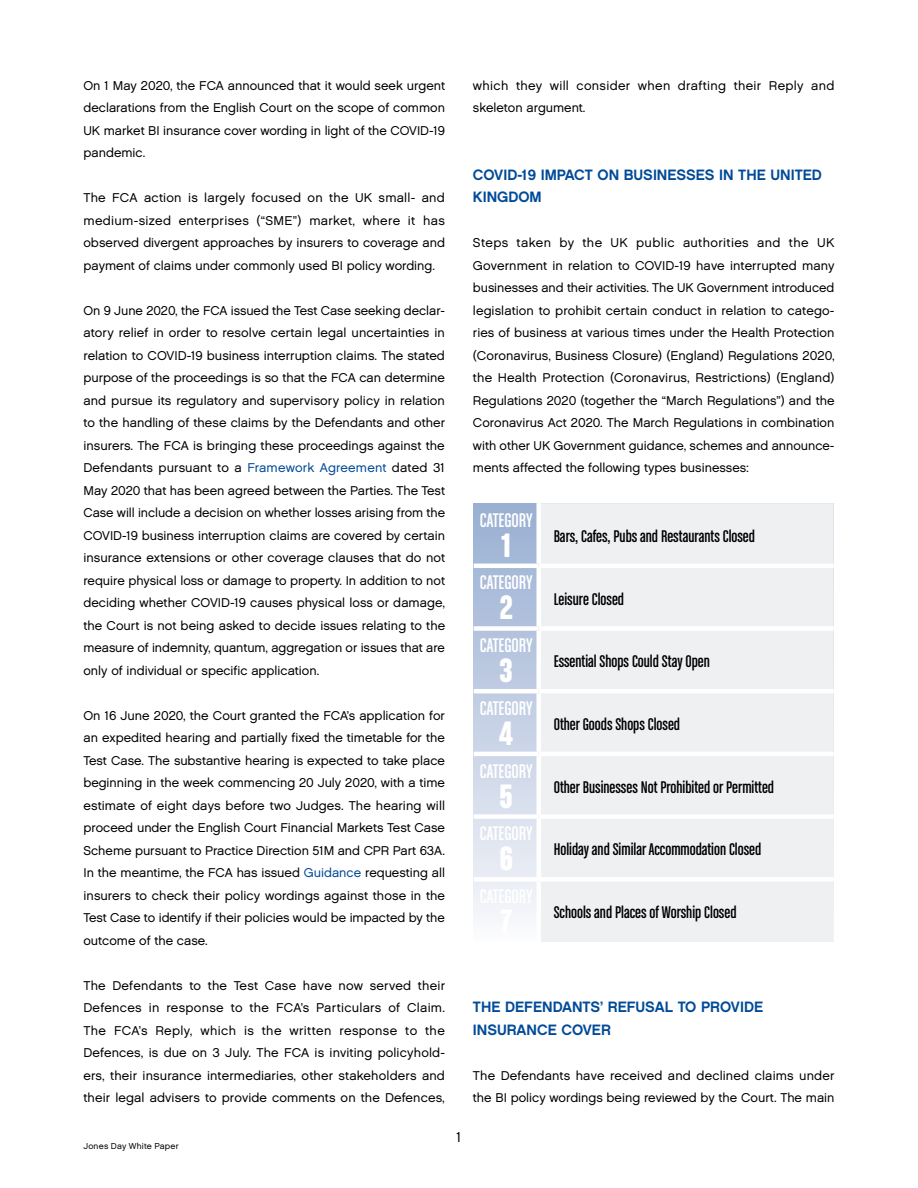
<style>
.page{position:relative;width:918px;height:1188px;background:#fff}
.page>*{position:absolute;margin:0;border:0;box-sizing:border-box;transform-origin:0 0}
.t1{font:21px "Chalet Comprime Cologne Sixty";color:#fff}
.t2{font:18px "Chalet Comprime Cologne Sixty";color:#000}
.t3{font:15px/22.5px "Chalet New York Nineteen Sixty";color:#004a98}
.t4{font:14.25px "Chalet London Nineteen Sixty";color:#000}
.t5{font:12.75px/22.5px "Chalet London Nineteen Sixty";color:#000;text-align:justify}
.t6{font:12.75px/22.5px "Chalet London Nineteen Sixty";letter-spacing:.025em;color:#000}
.t7{font:8.7px "Chalet London Nineteen Sixty";letter-spacing:.02em;color:#000}
.s1{color:#004a98}
.s2{font-family:"Chalet Comprime Hong Kong Sixty";font-size:36px;color:#fff}
</style>
<div class="page">
<div style="left:474px;top:503px;width:360px;height:439px;background:linear-gradient(to bottom,#98aed1,#f8f8fb)"></div>
<div style="left:541px;top:503px;width:293px;height:439px;background:#eff0f1"></div>
<div style="left:536px;top:503px;width:5px;height:61px;background:#fff"></div>
<div style="left:536px;top:568px;width:5px;height:58px;background:#fff"></div>
<div style="left:536px;top:631px;width:5px;height:58px;background:#fff"></div>
<div style="left:536px;top:693px;width:5px;height:59px;background:#fff"></div>
<div style="left:536px;top:756px;width:5px;height:58px;background:#fff"></div>
<div style="left:536px;top:819px;width:5px;height:58px;background:#fff"></div>
<div style="left:536px;top:882px;width:5px;height:60px;background:#fff"></div>
<hr style="left:474px;top:564px;width:65px;height:4px;background:#fff">
<hr style="left:539px;top:564px;width:295px;height:4px;background:#fff">
<div style="left:474px;top:626px;width:65px;height:5px;background:#fff"></div>
<div style="left:539px;top:626px;width:295px;height:5px;background:#fff"></div>
<hr style="left:474px;top:689px;width:65px;height:4px;background:#fff">
<hr style="left:539px;top:689px;width:295px;height:4px;background:#fff">
<hr style="left:474px;top:752px;width:65px;height:4px;background:#fff">
<hr style="left:539px;top:752px;width:295px;height:4px;background:#fff">
<div style="left:474px;top:814px;width:65px;height:5px;background:#fff"></div>
<div style="left:539px;top:814px;width:295px;height:5px;background:#fff"></div>
<div style="left:474px;top:877px;width:65px;height:5px;background:#fff"></div>
<div style="left:539px;top:877px;width:295px;height:5px;background:#fff"></div>
<p class="t5" style="left:83px;top:74px;width:363px">On 1 May 2020, the FCA announced that it would seek urgent declarations from the English Court on the scope of common UK market BI insurance cover wording in light of the COVID-19 pandemic.</p>
<p class="t5" style="left:83px;top:186px;width:363px">The FCA action is largely focused on the UK small- and medium-sized enterprises (“SME”) market, where it has observed divergent approaches by insurers to coverage and payment of claims under commonly used BI policy wording.</p>
<p class="t5" style="left:83px;top:299px;width:363px">On 9 June 2020, the FCA issued the Test Case seeking declar&shy;atory relief in order to resolve certain legal uncertainties in relation to COVID-19 business interruption claims. The stated purpose of the proceedings is so that the FCA can determine and pursue its regulatory and supervisory policy in relation to the handling of these claims by the Defendants and other insurers. The FCA is bringing these proceedings against the Defendants pursuant to a <span class="s1">Framework Agreement</span> dated 31<br>May 2020 that has been agreed between the Parties. The Test Case will include a decision on whether losses arising from the COVID-19 business interruption claims are covered by certain insurance extensions or other coverage clauses that do not require physical loss or damage to property. In addition to not deciding whether COVID-19 causes physical loss or damage, the Court is not being asked to decide issues relating to the measure of indemnity, quantum, aggregation or issues that are only of individual or specific application.</p>
<p class="t5" style="left:83px;top:704px;width:363px">On 16 June 2020, the Court granted the FCA’s application for an expedited hearing and partially fixed the timetable for the Test Case. The substantive hearing is expected to take place beginning in the week commencing 20 July 2020, with a time estimate of eight days before two Judges. The hearing will proceed under the English Court Financial Markets Test Case Scheme pursuant to Practice Direction 51M and CPR Part 63A.<br>In the meantime, the FCA has issued <span class="s1">Guidance</span> requesting all insurers to check their policy wordings against those in the Test Case to identify if their policies would be impacted by the outcome of the case.</p>
<p class="t5" style="left:83px;top:974px;width:363px">The Defendants to the Test Case have now served their Defences in response to the FCA’s Particulars of Claim.<br>The FCA’s Reply, which is the written response to the Defences, is due on 3 July. The FCA is inviting policyhold&shy;ers, their insurance intermediaries, other stakeholders and their legal advisers to provide comments on the Defences,</p>
<p class="t7" style="left:83px;top:1141px;width:97px">Jones Day White Paper</p>
<p class="t4" style="left:457px;top:1129px;width:6px">1</p>
<p class="t6" style="left:473px;top:74px;width:363px">which they will consider when drafting their Reply and skeleton argument.</p>
<p class="t3" style="left:473px;top:163px;width:350px">COVID-19 IMPACT ON BUSINESSES IN THE UNITED<br>KINGDOM</p>
<p class="t5" style="left:473px;top:231px;width:363px">Steps taken by the UK public authorities and the UK Government in relation to COVID-19 have interrupted many businesses and their activities. The UK Government introduced legislation to prohibit certain conduct in relation to catego&shy;ries of business at various times under the Health Protection (Coronavirus, Business Closure) (England) Regulations 2020, the Health Protection (Coronavirus, Restrictions) (England)<br>Regulations 2020 (together the “March Regulations”) and the Coronavirus Act 2020. The March Regulations in combination with other UK Government guidance, schemes and announce&shy;ments affected the following types businesses:</p>
<h1 class="t1" style="left:480px;top:508px;width:54px">CATEGORY</h1>
<h2 class="t2" style="left:502px;top:526px;width:255px"><span class="s2">1</span> Bars, Cafes, Pubs and Restaurants Closed</h2>
<h1 class="t1" style="left:480px;top:571px;width:54px">CATEGORY</h1>
<h2 class="t2" style="left:500px;top:589px;width:126px"><span class="s2">2</span> Leisure Closed</h2>
<h1 class="t1" style="left:480px;top:634px;width:54px">CATEGORY</h1>
<h2 class="t2" style="left:500px;top:651px;width:212px"><span class="s2">3</span> Essential Shops Could Stay Open</h2>
<h1 class="t1" style="left:480px;top:697px;width:54px">CATEGORY</h1>
<h2 class="t2" style="left:499px;top:714px;width:182px"><span class="s2">4</span> Other Goods Shops Closed</h2>
<h1 class="t1" style="left:480px;top:759px;width:54px">CATEGORY</h1>
<h2 class="t2" style="left:500px;top:777px;width:276px"><span class="s2">5</span> Other Businesses Not Prohibited or Permitted</h2>
<h1 class="t1" style="left:480px;top:822px;width:54px">CATEGORY</h1>
<h2 class="t2" style="left:499px;top:840px;width:263px"><span class="s2">6</span> Holiday and Similar Accommodation Closed</h2>
<h2 class="t2" style="left:500px;top:902px;width:238px"><span class="s2">7</span> Schools and Places of Worship Closed</h2>
<p class="t3" style="left:473px;top:996px;width:292px">THE DEFENDANTS’ REFUSAL TO PROVIDE<br>INSURANCE COVER</p>
<p class="t5" style="left:473px;top:1064px;width:363px">The Defendants have received and declined claims under the BI policy wordings being reviewed by the Court. The main</p>
</div>
